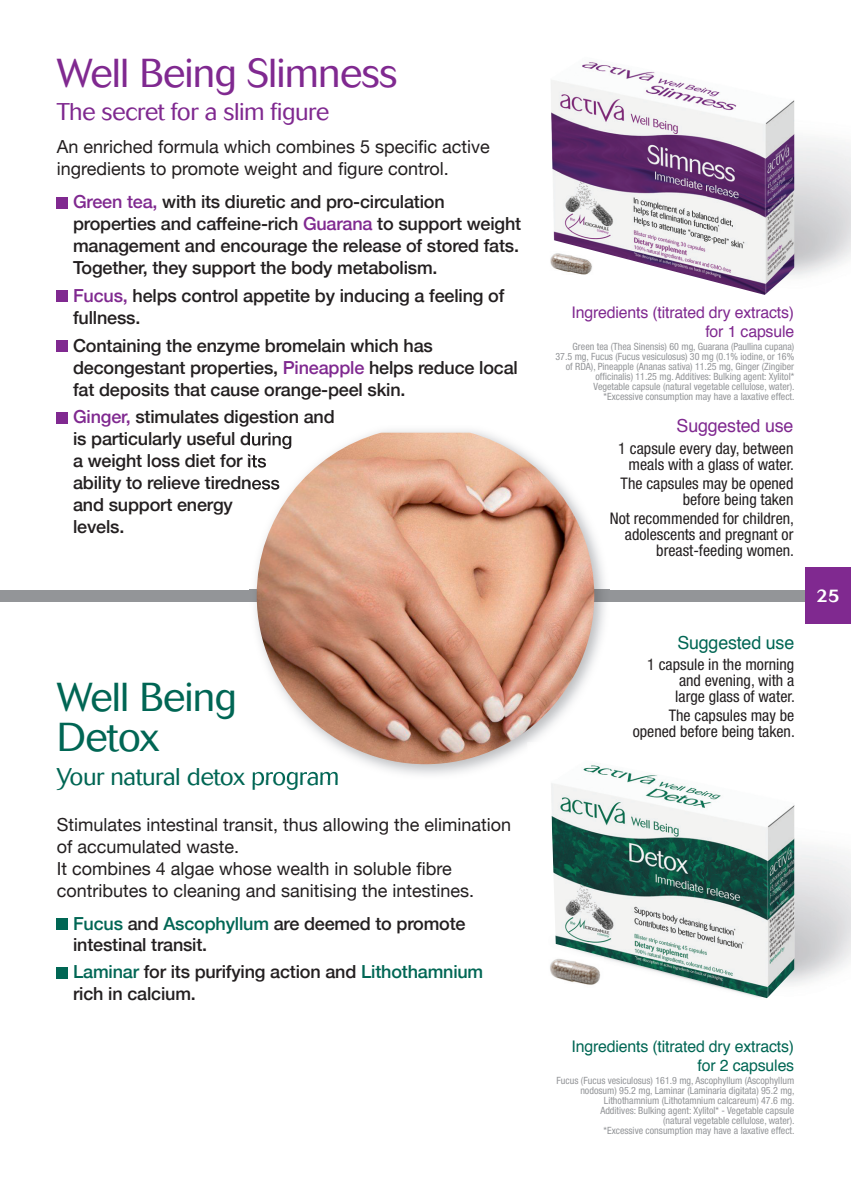
<style>
.page{position:relative;width:851px;height:1191px;background:#fff}
.page>*{position:absolute;margin:0;border:0;box-sizing:border-box;transform-origin:0 0}
.t1{font:300 40px "Cosmos";letter-spacing:-.02em;color:#802990}
.t2{font:300 40px/40px "Cosmos";letter-spacing:-.02em;color:#006654}
.t3{font:300 24px "Cosmos";letter-spacing:-.02em;color:#802990}
.t4{font:300 24px "Cosmos";letter-spacing:-.02em;color:#006654}
.t5{font:500 18px/22px "Helvetica Neue";letter-spacing:-.01em;color:#231f20}
.t6{font:18px/22px "Helvetica Neue";color:#231f20}
.t7{font:18px "Helvetica";letter-spacing:-.01em;color:#802990}
.t8{font:18px "Helvetica";letter-spacing:-.01em;color:#006654}
.t9{font:500 18px "Cosmos";color:#fff}
.t10{font:condensed 16px/16px "Helvetica Neue";color:#231f20;text-align:right}
.t11{font:16px/19.2px "Helvetica";letter-spacing:-.01em;color:#006654;text-align:right}
.t12{font:16px/19.2px "Helvetica";letter-spacing:-.01em;color:#802990;text-align:right}
.t13{font:condensed 10px/10px "Helvetica Neue";color:#939598;text-align:right}
.s1{color:#802990}
.s2{color:#006654}
</style>
<div class="page">
<img style="left:794px;top:100px;width:56px;height:177px">
<img style="left:794px;top:827px;width:56px;height:158px">
<div style="left:0;top:590px;width:850px;height:11px;background:#939598"></div>
<div style="left:805px;top:567px;width:45px;height:57px;background:#802990"></div>
<img style="left:550px;top:62px;width:244px;height:233px">
<img style="left:551px;top:768px;width:243px;height:230px">
<img style="left:550px;top:957px;width:53px;height:31px">
<div style="left:57px;top:197px;width:11px;height:11px;background:#802990"></div>
<div style="left:57px;top:291px;width:11px;height:11px;background:#802990"></div>
<div style="left:57px;top:340px;width:11px;height:12px;background:#802990"></div>
<div style="left:57px;top:412px;width:11px;height:11px;background:#802990"></div>
<div style="left:57px;top:918px;width:11px;height:11px;background:#006654"></div>
<div style="left:57px;top:967px;width:11px;height:11px;background:#006654"></div>
<img style="left:254px;top:590px;width:352px;height:11px">
<img style="left:551px;top:762px;width:58px;height:17px">
<img style="left:249px;top:432px;width:22px;height:14px">
<img style="left:249px;top:454px;width:8px;height:14px">
<img style="left:249px;top:479px;width:8px;height:11px">
<img style="left:252px;top:771px;width:86px;height:8px">
<img style="left:257px;top:433px;width:337px;height:331px">
<h1 class="t1" style="left:57px;top:50px;width:342px">Well Being Slimness</h1>
<h2 class="t3" style="left:57px;top:98px;width:274px">The secret for a slim figure</h2>
<p class="t6" style="left:57px;top:137px;width:434px">An enriched formula which combines 5 specific active ingredients to promote weight and figure control.</p>
<p class="t5" style="left:73px;top:189px;width:449px"><span class="s1">Green tea,</span> with its diuretic and pro-circulation properties and caffeine-rich <span class="s1">Guarana</span> to support weight management and encourage the release of stored fats.<br>Together, they support the body metabolism.</p>
<p class="t5" style="left:73px;top:283px;width:432px"><span class="s1">Fucus,</span> helps control appetite by inducing a feeling of fullness.</p>
<p class="t5" style="left:73px;top:333px;width:446px">Containing the enzyme bromelain which has decongestant properties, <span class="s1">Pineapple</span> helps reduce local fat deposits that cause orange-peel skin.</p>
<p class="t5" style="left:73px;top:404px;width:263px"><span class="s1">Ginger,</span> stimulates digestion and is particularly useful during<br>a weight loss diet for its<br>ability to relieve tiredness<br>and support energy<br>levels.</p>
<h1 class="t2" style="left:57px;top:677px;width:182px">Well Being<br>Detox</h1>
<h2 class="t4" style="left:57px;top:762px;width:284px">Your natural detox program</h2>
<p class="t6" style="left:57px;top:814px;width:456px">Stimulates intestinal transit, thus allowing the elimination of accumulated waste.<br>It combines 4 algae whose wealth in soluble fibre contributes to cleaning and sanitising the intestines.</p>
<p class="t5" style="left:73px;top:911px;width:394px"><span class="s2">Fucus</span> and <span class="s2">Ascophyllum</span> are deemed to promote intestinal transit.</p>
<p class="t5" style="left:73px;top:959px;width:411px"><span class="s2">Laminar</span> for its purifying action and <span class="s2">Lithothamnium </span>rich in calcium.</p>
<p class="t12" style="left:571px;top:303px;width:224px">Ingredients (titrated dry extracts) for 1 capsule</p>
<p class="t13" style="left:555px;top:342px;width:240px">Green tea (Thea Sinensis) 60 mg, Guarana (Paullina cupana)<br>37.5 mg, Fucus (Fucus vesiculosus) 30 mg (0.1% iodine, or 16% of RDA), Pineapple (Ananas sativa) 11.25 mg, Ginger (Zingiber officinalis) 11.25 mg. Additives: Bulking agent: Xylitol*<br>Vegetable capsule (natural vegetable cellulose, water). *Excessive consumption may have a laxative effect.</p>
<p class="t7" style="left:676px;top:412px;width:118px">Suggested use</p>
<p class="t10" style="left:618px;top:440px;width:177px">1 capsule every day, between meals with a glass of water.</p>
<p class="t10" style="left:620px;top:475px;width:174px">The capsules may be opened before being taken</p>
<p class="t10" style="left:609px;top:510px;width:186px">Not recommended for children, adolescents and pregnant or breast-feeding women.</p>
<p class="t8" style="left:677px;top:628px;width:118px">Suggested use</p>
<p class="t10" style="left:675px;top:656px;width:121px;text-align:justify;text-indent:-28px">1 capsule in the morning and evening, with a large glass of water.</p>
<p class="t10" style="left:632px;top:707px;width:163px">The capsules may be opened before being taken.</p>
<p class="t9" style="left:816px;top:586px;width:25px">25</p>
<p class="t11" style="left:571px;top:1037px;width:224px">Ingredients (titrated dry extracts) for 2 capsules</p>
<p class="t13" style="left:556px;top:1075px;width:239px">Fucus (Fucus vesiculosus) 161.9 mg, Ascophyllum (Ascophyllum nodosum) 95.2 mg, Laminar (Laminaria digitata) 95.2 mg, Lithothamnium (Lithotamnium calcareum) 47.6 mg.<br>Additives: Bulking agent: Xylitol* - Vegetable capsule<br>(natural vegetable cellulose, water).<br>*Excessive consumption may have a laxative effect.</p>
</div>
